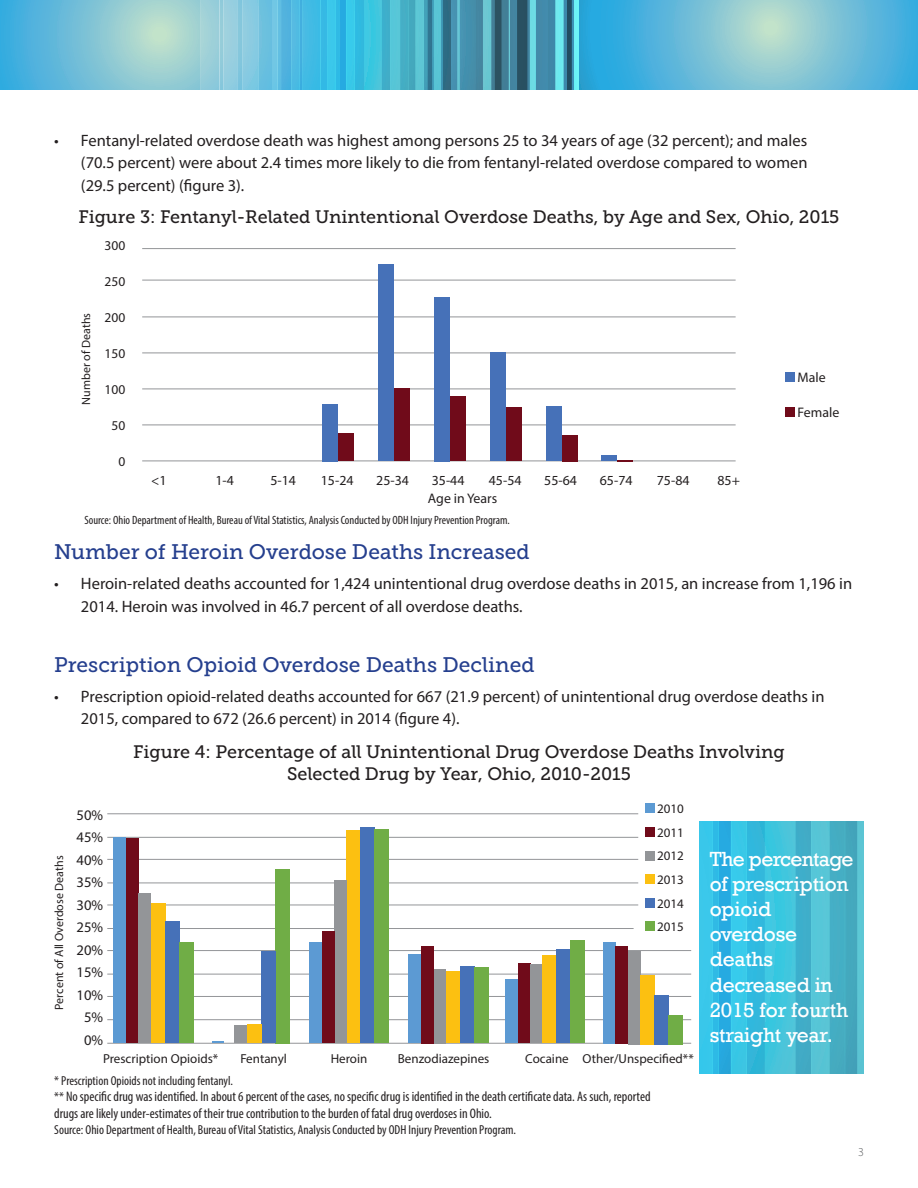
<style>
.page{position:relative;width:918px;height:1188px;background:#fff}
.page>*{position:absolute;margin:0;border:0;box-sizing:border-box;transform-origin:0 0}
.t1{font:21px/25.2px "Rockwell";letter-spacing:-.01em;color:#fff}
.t2{font:21px "Museo Slab 500";color:#253f8e}
.t3{font:18px/21.6px "Museo Slab 500";color:#231f20;text-align:center}
.t4{font:16.5px/22.5px "Myriad Pro";color:#231f20}
.t5{font:14.7px/22.5px "Myriad Pro";color:#231f20;text-align:center}
.t6{font:condensed 13.95px/16.6px "Myriad Pro";color:#231f20}
.t7{font:13.95px "Myriad Pro";color:#231f20}
.t8{font:13.5px "Myriad Pro";color:#231f20}
.t9{font:condensed 13.05px "Myriad Pro";color:#231f20}
.t10{font:13.05px/23.5px "Myriad Pro";color:#231f20;text-align:justify}
.t11{font:condensed 12px "Myriad Pro";color:#231f20}
.t12{font:12px "Myriad Pro";color:#231f20}
.t13{font:300 12px "Myriad Pro";color:#5d5f61}
.s1{font-size:13.05px}
</style>
<div class="page">
<svg style="left:578px;top:0;width:340px;height:90px;background:#69bcd8"></svg>
<svg style="left:0;top:0;width:201px;height:90px;background:#7ec4d5"></svg>
<svg style="left:201px;top:0;width:377px;height:90px;background:#52aec8"></svg>
<hr style="left:107px;top:813px;width:531px;height:1px;background:#939598">
<hr style="left:107px;top:837px;width:531px;height:1px;background:#939598">
<hr style="left:107px;top:859px;width:531px;height:1px;background:#939598">
<hr style="left:107px;top:883px;width:531px;height:1px;background:#939598">
<hr style="left:107px;top:905px;width:531px;height:1px;background:#939598">
<hr style="left:107px;top:928px;width:527px;height:1px;background:#939598">
<hr style="left:107px;top:950px;width:584px;height:1px;background:#939598">
<hr style="left:107px;top:974px;width:584px;height:1px;background:#939598">
<hr style="left:107px;top:996px;width:584px;height:1px;background:#939598">
<hr style="left:107px;top:1019px;width:584px;height:1px;background:#939598">
<hr style="left:107px;top:1043px;width:584px;height:1px;background:#939598">
<div style="left:645px;top:804px;width:9px;height:9px;background:#5c9ad3"></div>
<div style="left:645px;top:827px;width:9px;height:10px;background:#700b1a"></div>
<div style="left:645px;top:851px;width:9px;height:9px;background:#939598"></div>
<div style="left:645px;top:875px;width:9px;height:9px;background:#fcc011"></div>
<div style="left:645px;top:898px;width:9px;height:10px;background:#4671b8"></div>
<div style="left:645px;top:922px;width:9px;height:9px;background:#70ad46"></div>
<div style="left:126px;top:838px;width:13px;height:205px;background:#700b1a"></div>
<div style="left:139px;top:893px;width:12px;height:150px;background:#939598"></div>
<div style="left:151px;top:903px;width:14px;height:140px;background:#fcc011"></div>
<div style="left:165px;top:921px;width:14px;height:122px;background:#4671b8"></div>
<div style="left:179px;top:942px;width:14px;height:101px;background:#70ad46"></div>
<div style="left:275px;top:869px;width:14px;height:174px;background:#70ad46"></div>
<div style="left:261px;top:952px;width:15px;height:91px;background:#4671b8"></div>
<div style="left:247px;top:1025px;width:14px;height:18px;background:#fcc011"></div>
<div style="left:347px;top:830px;width:14px;height:213px;background:#fcc011"></div>
<div style="left:360px;top:827px;width:14px;height:216px;background:#4671b8"></div>
<div style="left:374px;top:829px;width:14px;height:214px;background:#70ad46"></div>
<div style="left:334px;top:880px;width:13px;height:163px;background:#939598"></div>
<div style="left:433px;top:969px;width:13px;height:74px;background:#939598"></div>
<div style="left:235px;top:1025px;width:12px;height:18px;background:#939598"></div>
<div style="left:322px;top:932px;width:13px;height:111px;background:#700b1a"></div>
<div style="left:421px;top:946px;width:13px;height:97px;background:#700b1a"></div>
<div style="left:446px;top:972px;width:14px;height:71px;background:#fcc011"></div>
<div style="left:460px;top:967px;width:14px;height:76px;background:#4671b8"></div>
<div style="left:474px;top:968px;width:14px;height:75px;background:#70ad46"></div>
<div style="left:113px;top:838px;width:13px;height:205px;background:#5c9ad3"></div>
<div style="left:310px;top:943px;width:12px;height:100px;background:#5c9ad3"></div>
<div style="left:408px;top:954px;width:13px;height:89px;background:#5c9ad3"></div>
<div style="left:603px;top:942px;width:13px;height:102px;background:#5c9ad3"></div>
<div style="left:615px;top:947px;width:13px;height:97px;background:#700b1a"></div>
<div style="left:628px;top:951px;width:13px;height:93px;background:#939598"></div>
<div style="left:641px;top:975px;width:14px;height:69px;background:#fcc011"></div>
<div style="left:655px;top:995px;width:14px;height:49px;background:#4671b8"></div>
<div style="left:669px;top:1015px;width:14px;height:29px;background:#70ad46"></div>
<svg style="left:699px;top:821px;width:165px;height:253px;background:#3ebbd8"></svg>
<hr style="left:142px;top:248px;width:594px;height:1px;background:#939598">
<hr style="left:142px;top:280px;width:594px;height:1px;background:#939598">
<hr style="left:142px;top:316px;width:594px;height:1px;background:#939598">
<hr style="left:142px;top:352px;width:594px;height:1px;background:#939598">
<hr style="left:142px;top:388px;width:594px;height:1px;background:#939598">
<hr style="left:142px;top:424px;width:594px;height:1px;background:#939598">
<hr style="left:142px;top:460px;width:594px;height:1px;background:#939598">
<div style="left:322px;top:404px;width:16px;height:57px;background:#4671b8"></div>
<div style="left:378px;top:264px;width:16px;height:197px;background:#4671b8"></div>
<div style="left:434px;top:297px;width:16px;height:164px;background:#4671b8"></div>
<div style="left:490px;top:352px;width:16px;height:109px;background:#4671b8"></div>
<div style="left:546px;top:406px;width:16px;height:55px;background:#4671b8"></div>
<div style="left:602px;top:455px;width:15px;height:6px;background:#4671b8"></div>
<div style="left:506px;top:408px;width:16px;height:53px;background:#700b1a"></div>
<div style="left:450px;top:396px;width:16px;height:65px;background:#700b1a"></div>
<div style="left:394px;top:389px;width:16px;height:72px;background:#700b1a"></div>
<div style="left:338px;top:434px;width:16px;height:27px;background:#700b1a"></div>
<div style="left:562px;top:435px;width:16px;height:26px;background:#700b1a"></div>
<svg style="left:617px;top:460px;width:16px;height:1px"></svg>
<div style="left:785px;top:372px;width:10px;height:10px;background:#4671b8"></div>
<div style="left:785px;top:407px;width:10px;height:10px;background:#700b1a"></div>
<div style="left:505px;top:980px;width:13px;height:63px;background:#5c9ad3"></div>
<div style="left:518px;top:964px;width:13px;height:79px;background:#700b1a"></div>
<div style="left:531px;top:965px;width:12px;height:78px;background:#939598"></div>
<div style="left:543px;top:956px;width:14px;height:87px;background:#fcc011"></div>
<div style="left:557px;top:950px;width:14px;height:93px;background:#4671b8"></div>
<div style="left:571px;top:940px;width:14px;height:103px;background:#70ad46"></div>
<svg style="left:212px;top:1041px;width:12px;height:2px"></svg>
<p class="t4" style="left:81px;top:129px;width:728px;text-align:justify;text-indent:-27px">• Fentanyl-related overdose death was highest among persons 25 to 34 years of age (32 percent); and males (70.5 percent) were about 2.4 times more likely to die from fentanyl-related overdose compared to women (29.5 percent) (figure 3).</p>
<p class="t3" style="left:79px;top:206px;width:762px">Figure 3: Fentanyl-Related Unintentional Overdose Deaths, by Age and Sex, Ohio, 2015</p>
<p class="t12" style="left:79px;top:405px;width:93px;rotate:-90deg">Number of Deaths</p>
<p class="t8" style="left:105px;top:237px;width:22px">300</p>
<p class="t8" style="left:105px;top:273px;width:22px">250</p>
<p class="t8" style="left:105px;top:309px;width:22px">200</p>
<p class="t8" style="left:105px;top:345px;width:22px">150</p>
<p class="t8" style="left:105px;top:381px;width:22px">100</p>
<p class="t8" style="left:112px;top:417px;width:15px">50</p>
<p class="t8" style="left:118px;top:453px;width:8px">0</p>
<p class="t7" style="left:151px;top:472px;width:17px">&lt;1</p>
<p class="t7" style="left:215px;top:472px;width:20px">1-4</p>
<p class="t7" style="left:270px;top:472px;width:27px">5-14</p>
<p class="t7" style="left:321px;top:472px;width:34px">15-24</p>
<p class="t7" style="left:376px;top:472px;width:34px">25-34</p>
<p class="t7" style="left:432px;top:472px;width:34px">35-44</p>
<p class="t7" style="left:489px;top:472px;width:34px">45-54</p>
<p class="t7" style="left:544px;top:472px;width:34px">55-64</p>
<p class="t7" style="left:600px;top:472px;width:34px">65-74</p>
<p class="t7" style="left:657px;top:472px;width:34px">75-84</p>
<p class="t7" style="left:717px;top:472px;width:24px">85+</p>
<p class="t7" style="left:428px;top:489px;width:71px">Age in Years</p>
<p class="t11" style="left:84px;top:512px;width:427px">Source: Ohio Department of Health, Bureau of Vital Statistics, Analysis Conducted by ODH Injury Prevention Program.</p>
<p class="t7" style="left:798px;top:369px;width:30px">Male</p>
<p class="t7" style="left:798px;top:404px;width:43px">Female</p>
<p class="t2" style="left:54px;top:540px;width:477px">Number of Heroin Overdose Deaths Increased</p>
<p class="t4" style="left:81px;top:572px;width:773px;text-indent:-27px">• Heroin-related deaths accounted for 1,424 unintentional drug overdose deaths in 2015, an increase from 1,196 in<br>2014. Heroin was involved in 46.7 percent of all overdose deaths.</p>
<p class="t2" style="left:54px;top:653px;width:482px">Prescription Opioid Overdose Deaths Declined</p>
<p class="t4" style="left:81px;top:685px;width:745px;text-indent:-27px">• Prescription opioid-related deaths accounted for 667 (21.9 percent) of unintentional drug overdose deaths in<br>2015, compared to 672 (26.6 percent) in 2014 (figure 4).</p>
<p class="t12" style="left:52px;top:1010px;width:156px;rotate:-90deg">Percent of All Overdose Deaths</p>
<p class="t3" style="left:133px;top:742px;width:653px">Figure 4: Percentage of all Unintentional Drug Overdose Deaths Involving<br>Selected Drug by Year, Ohio, 2010-2015</p>
<p class="t5" style="left:76px;top:803px;width:28px">50%<br>45%<br>40%<br>35%<br>30%<br>25%<br>20%<br>15%<br>10%<br>5%<br>0%</p>
<p class="t10" style="left:657px;top:797px;width:28px">2010<br>2011<br>2012<br>2013<br>2014<br>2015</p>
<p class="t10" style="left:103px;top:1047px;width:117px">Prescription Opioids*</p>
<p class="t10" style="left:240px;top:1047px;width:48px">Fentanyl</p>
<p class="t10" style="left:331px;top:1047px;width:38px">Heroin</p>
<p class="t10" style="left:398px;top:1047px;width:93px">Benzodiazepines</p>
<p class="t10" style="left:525px;top:1047px;width:170px">Cocaine Other/Unspecified**</p>
<p class="t1" style="left:710px;top:846px;width:145px">The percentage of prescription opioid overdose deaths decreased in<br>2015 for fourth straight year.</p>
<p class="t9" style="left:54px;top:1073px;width:180px">* Prescription Opioids not including fentanyl.</p>
<p class="t6" style="left:54px;top:1088px;width:598px"><span class="s1">**</span> No specific drug was identified. In about 6 percent of the cases, no specific drug is identified in the death certificate data. As such, reported drugs are likely under-estimates of their true contribution to the burden of fatal drug overdoses in Ohio.</p>
<p class="t9" style="left:54px;top:1122px;width:463px">Source: Ohio Department of Health, Bureau of Vital Statistics, Analysis Conducted by ODH Injury Prevention Program.</p>
<p class="t13" style="left:858px;top:1145px;width:7px">3</p>
</div>
